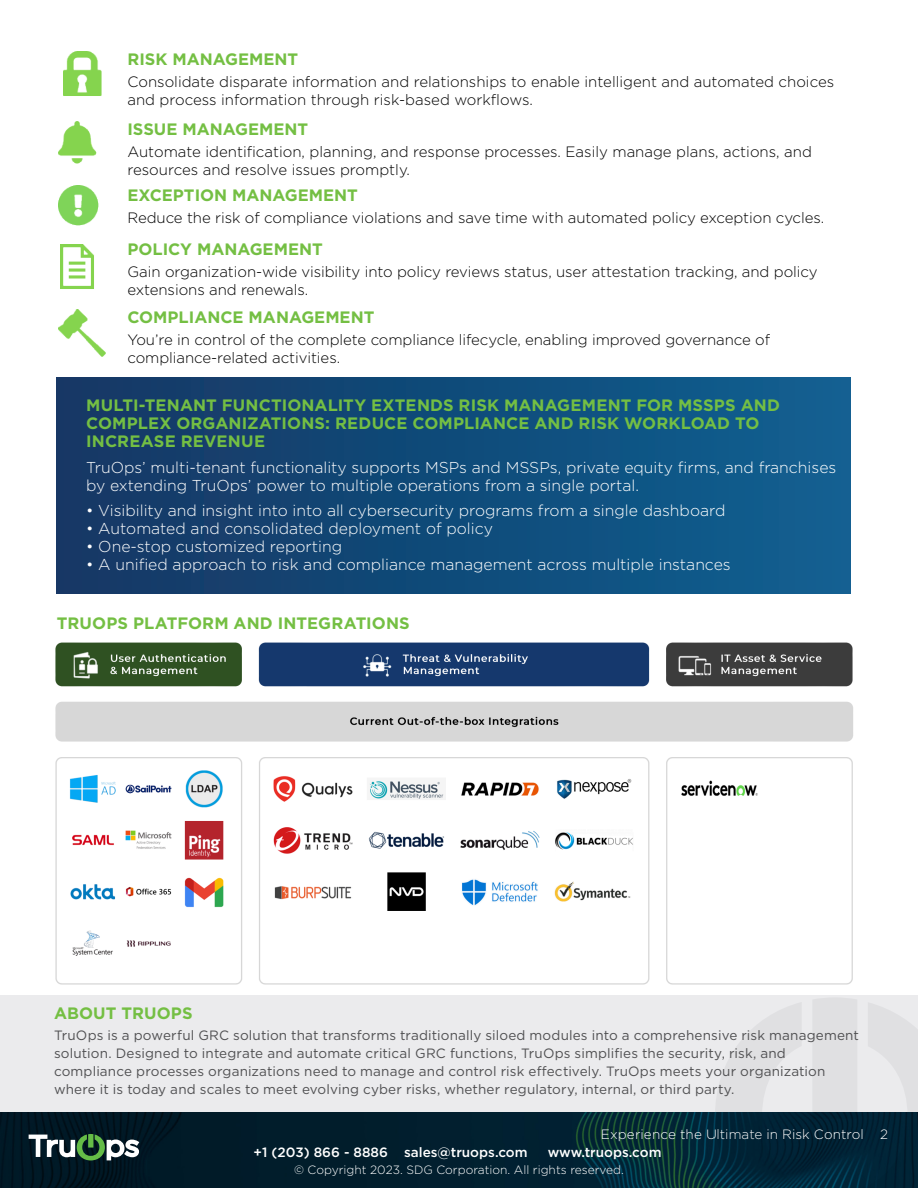
<style>
.page{position:relative;width:918px;height:1188px;background:#fff}
.page>*{position:absolute;margin:0;border:0;box-sizing:border-box;transform-origin:0 0}
.Body1{font:700 16.5px/18px "Gotham";color:#74bf43}
.Body1-2{font:300 15.75px/18px "Gotham";color:#fff}
.Body1-3{font:300 15px/18px "Gotham";letter-spacing:-.005em;color:#000}
.t1{font:13.5px/18px "Gotham";letter-spacing:.01em;color:#505052}
.Body1-4{font:500 13.5px "Gotham";color:#fff}
.Body1-5{font:300 13.5px "Gotham";letter-spacing:.005em;color:#fff}
.Body1-6{font:300 12px "Gotham";color:#fff}
</style>
<div class="page">
<div style="left:57px;top:377px;width:793px;height:217px;background:linear-gradient(to right,#153663,#0f6091)"></div>
<img style="left:0;top:1112px;width:715px;height:76px">
<div style="left:0;top:996px;width:918px;height:116px;background:#ebebed"></div>
<svg style="left:715px;top:998px;width:203px;height:190px"></svg>
<img style="left:59px;top:121px;width:37px;height:43px">
<img style="left:59px;top:185px;width:40px;height:40px">
<img style="left:60px;top:244px;width:34px;height:45px">
<img style="left:59px;top:309px;width:47px;height:47px">
<svg style="left:29px;top:1134px;width:110px;height:26px"></svg>
<img style="left:55px;top:642px;width:798px;height:343px">
<img style="left:63px;top:51px;width:38px;height:45px">
<p class="Body1" style="left:127px;top:50px;width:172px">RISK MANAGEMENT</p>
<p class="Body1-3" style="left:127px;top:72px;width:708px">Consolidate disparate information and relationships to enable intelligent and automated choices and process information through risk-based workflows.</p>
<p class="Body1" style="left:127px;top:120px;width:182px">ISSUE MANAGEMENT</p>
<p class="Body1-3" style="left:127px;top:142px;width:686px">Automate identification, planning, and response processes. Easily manage plans, actions, and resources and resolve issues promptly.</p>
<p class="Body1" style="left:127px;top:187px;width:232px">EXCEPTION MANAGEMENT</p>
<p class="Body1-3" style="left:127px;top:209px;width:698px">Reduce the risk of compliance violations and save time with automated policy exception cycles.</p>
<p class="Body1" style="left:127px;top:241px;width:197px">POLICY MANAGEMENT</p>
<p class="Body1-3" style="left:127px;top:263px;width:692px">Gain organization-wide visibility into policy reviews status, user attestation tracking, and policy extensions and renewals.</p>
<p class="Body1" style="left:127px;top:308px;width:249px">COMPLIANCE MANAGEMENT</p>
<p class="Body1-3" style="left:127px;top:330px;width:644px">You’re in control of the complete compliance lifecycle, enabling improved governance of compliance-related activities.</p>
<p class="Body1" style="left:86px;top:396px;width:695px">MULTI-TENANT FUNCTIONALITY EXTENDS RISK MANAGEMENT FOR MSSPS AND<br>COMPLEX ORGANIZATIONS: REDUCE COMPLIANCE AND RISK WORKLOAD TO<br>INCREASE REVENUE</p>
<p class="Body1-2" style="left:86px;top:458px;width:752px">TruOps’ multi-tenant functionality supports MSPs and MSSPs, private equity firms, and franchises by extending TruOps’ power to multiple operations from a single portal.</p>
<p class="Body1-2" style="left:86px;top:501px;width:641px">• Visibility and insight into into all cybersecurity programs from a single dashboard</p>
<p class="Body1-2" style="left:86px;top:519px;width:408px">• Automated and consolidated deployment of policy</p>
<p class="Body1-2" style="left:86px;top:537px;width:257px">• One-stop customized reporting</p>
<p class="Body1-2" style="left:86px;top:555px;width:646px">• A unified approach to risk and compliance management across multiple instances</p>
<p class="Body1" style="left:57px;top:614px;width:354px">TRUOPS PLATFORM AND INTEGRATIONS</p>
<p class="Body1" style="left:54px;top:1004px;width:140px">ABOUT TRUOPS</p>
<p class="t1" style="left:54px;top:1026px;width:807px">TruOps is a powerful GRC solution that transforms traditionally siloed modules into a comprehensive risk management solution. Designed to integrate and automate critical GRC functions, TruOps simplifies the security, risk, and compliance processes organizations need to manage and control risk effectively. TruOps meets your organization where it is today and scales to meet evolving cyber risks, whether regulatory, internal, or third party.</p>
<p class="Body1-5" style="left:601px;top:1125px;width:265px">Experience the Ultimate in Risk Control</p>
<p class="Body1-5" style="left:880px;top:1125px;width:9px">2</p>
<p class="Body1-4" style="left:254px;top:1143px;width:275px">+1 (203) 866 - 8886 sales@truops.com</p>
<p class="Body1-4" style="left:548px;top:1143px;width:115px">www.truops.com</p>
<p class="Body1-6" style="left:294px;top:1162px;width:331px">© Copyright 2023. SDG Corporation. All rights reserved.</p>
</div>
